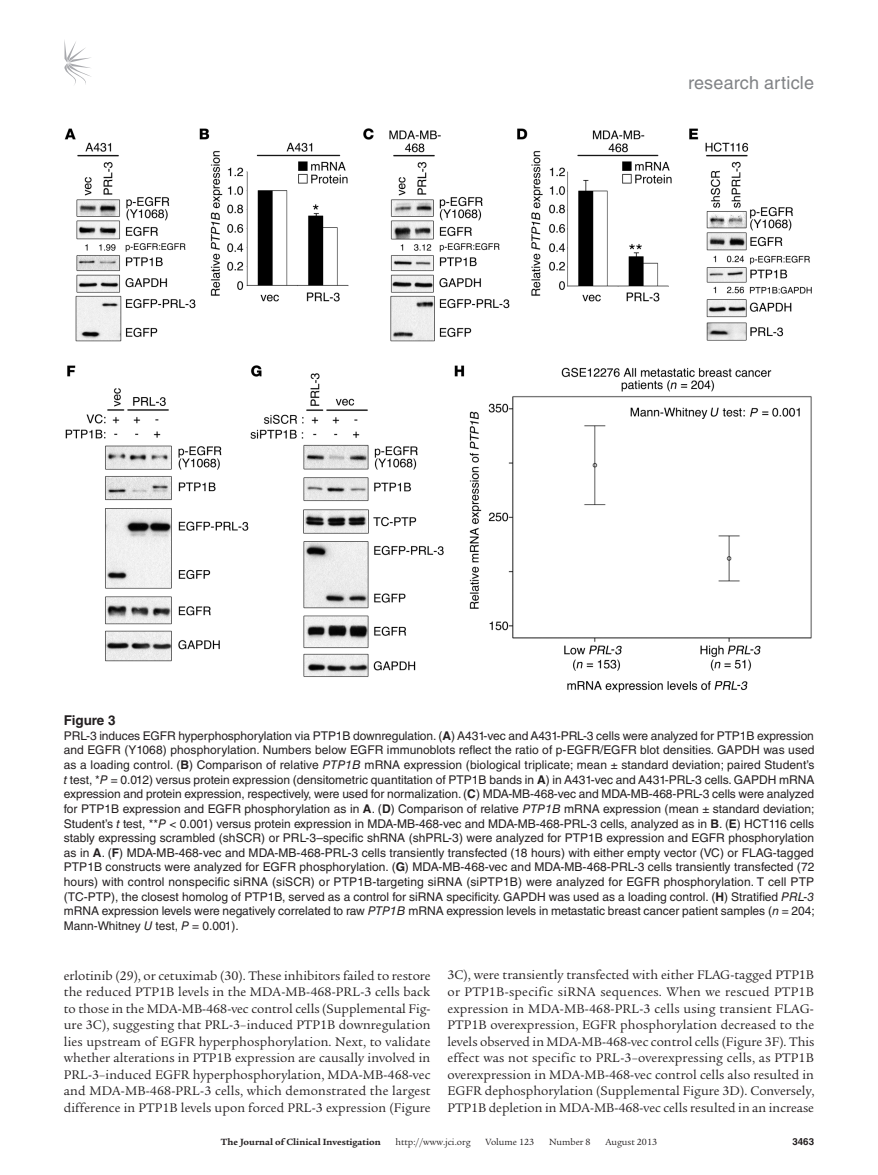
<style>
.page{position:relative;width:878px;height:1175px;background:#fff}
.page>*{position:absolute;margin:0;border:0;box-sizing:border-box;transform-origin:0 0}
.t1{font:18px "Helvetica LT Std";letter-spacing:.01em;color:#808285}
.t2{font:13.5px/16.5px "Legacy Serif Std";color:#231f20;text-align:justify}
.t3{font:700 13.5px "Helvetica LT Std";color:#231f20}
.t4{font:12px/14.7px "Helvetica LT Std";letter-spacing:-.005em;color:#231f20;text-align:justify}
.t5{font:9.75px "Legacy Serif Std";color:#231f20}
.t6{font:700 9.75px "Legacy Serif Std";color:#231f20}
.t7{font:700 9.75px "Helvetica LT Std";color:#231f20}
.s1{font-weight:700}
.s2{font-style:italic}
</style>
<div class="page">
<svg style="left:64px;top:40px;width:27px;height:45px"></svg>
<img style="left:65px;top:128px;width:747px;height:565px">
<h1 class="t1" style="left:688px;top:73px;width:127px">research article</h1>
<p class="t3" style="left:64px;top:712px;width:53px">Figure 3</p>
<p class="t4" style="left:64px;top:728px;width:752px">PRL-3 induces EGFR hyperphosphorylation via PTP1B downregulation. (<span class="s1">A</span>) A431-vec and A431-PRL-3 cells were analyzed for PTP1B expression and EGFR (Y1068) phosphorylation. Numbers below EGFR immunoblots reflect the ratio of p-EGFR/EGFR blot densities. GAPDH was used as a loading control. (<span class="s1">B</span>) Comparison of relative <span class="s2">PTP1B</span> mRNA expression (biological triplicate; mean ± standard deviation; paired Student’s <span class="s2">t</span> test, *<span class="s2">P</span> = 0.012) versus protein expression (densitometric quantitation of PTP1B bands in <span class="s1">A</span>) in A431-vec and A431-PRL-3 cells. GAPDH mRNA expression and protein expression, respectively, were used for normalization. (<span class="s1">C</span>) MDA-MB-468-vec and MDA-MB-468-PRL-3 cells were analyzed for PTP1B expression and EGFR phosphorylation as in <span class="s1">A</span>. (<span class="s1">D</span>) Comparison of relative <span class="s2">PTP1B</span> mRNA expression (mean ± standard deviation; Student’s <span class="s2">t</span> test, **<span class="s2">P</span> &lt; 0.001) versus protein expression in MDA-MB-468-vec and MDA-MB-468-PRL-3 cells, analyzed as in <span class="s1">B</span>. (<span class="s1">E</span>) HCT116 cells stably expressing scrambled (shSCR) or PRL-3–specific shRNA (shPRL-3) were analyzed for PTP1B expression and EGFR phosphorylation as in <span class="s1">A</span>. (<span class="s1">F</span>) MDA-MB-468-vec and MDA-MB-468-PRL-3 cells transiently transfected (18 hours) with either empty vector (VC) or FLAG-tagged PTP1B constructs were analyzed for EGFR phosphorylation. (<span class="s1">G</span>) MDA-MB-468-vec and MDA-MB-468-PRL-3 cells transiently transfected (72 hours) with control nonspecific siRNA (siSCR) or PTP1B-targeting siRNA (siPTP1B) were analyzed for EGFR phosphorylation. T cell PTP (TC-PTP), the closest homolog of PTP1B, served as a control for siRNA specificity. GAPDH was used as a loading control. (<span class="s1">H</span>) Stratified <span class="s2">PRL-3 </span>mRNA expression levels were negatively correlated to raw <span class="s2">PTP1B</span> mRNA expression levels in metastatic breast cancer patient samples (<span class="s2">n</span> = 204; Mann-Whitney <span class="s2">U</span> test, <span class="s2">P</span> = 0.001).</p>
<p class="t2" style="left:64px;top:967px;width:368px">erlotinib (29), or cetuximab (30). These inhibitors failed to restore the reduced PTP1B levels in the MDA-MB-468-PRL-3 cells back to those in the MDA-MB-468-vec control cells (Supplemental Fig&shy;ure 3C), suggesting that PRL-3–induced PTP1B downregulation lies upstream of EGFR hyperphosphorylation. Next, to validate whether alterations in PTP1B expression are causally involved in PRL-3–induced EGFR hyperphosphorylation, MDA-MB-468-vec and MDA-MB-468-PRL-3 cells, which demonstrated the largest difference in PTP1B levels upon forced PRL-3 expression (Figure</p>
<p class="t2" style="left:447px;top:967px;width:368px">3C), were transiently transfected with either FLAG-tagged PTP1B or PTP1B-specific siRNA sequences. When we rescued PTP1B expression in MDA-MB-468-PRL-3 cells using transient FLAG-PTP1B overexpression, EGFR phosphorylation decreased to the levels observed in MDA-MB-468-vec control cells (Figure 3F). This effect was not specific to PRL-3–overexpressing cells, as PTP1B overexpression in MDA-MB-468-vec control cells also resulted in EGFR dephosphorylation (Supplemental Figure 3D). Conversely, PTP1B depletion in MDA-MB-468-vec cells resulted in an increase</p>
<p class="t6" style="left:221px;top:1135px;width:161px">The Journal of Clinical Investigation</p>
<p class="t5" style="left:395px;top:1136px;width:77px">http://www.jci.org</p>
<p class="t5" style="left:485px;top:1136px;width:50px">Volume 123</p>
<p class="t5" style="left:549px;top:1136px;width:43px">Number 8</p>
<p class="t5" style="left:605px;top:1136px;width:53px">August 2013</p>
<p class="t7" style="left:792px;top:1135px;width:23px">3463</p>
</div>
